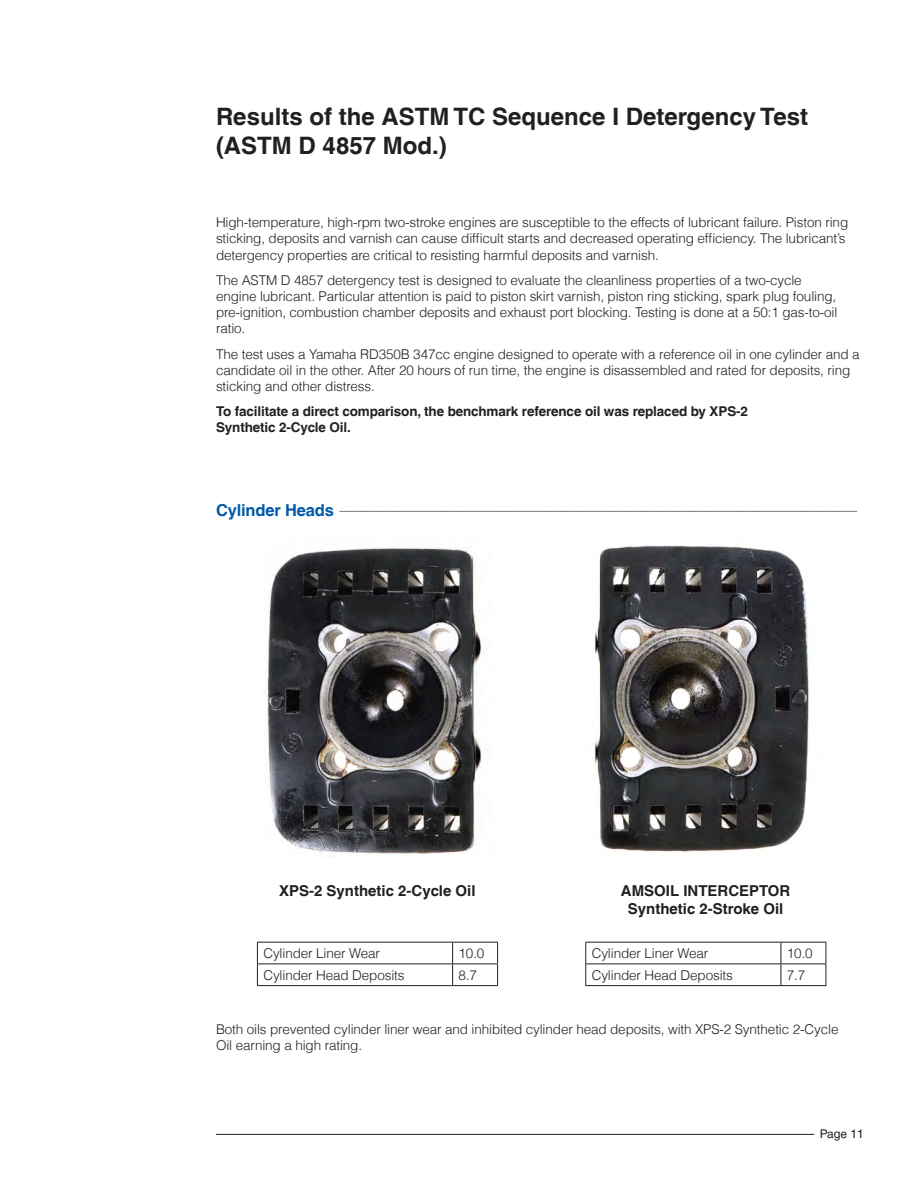
<style>
.page{position:relative;width:918px;height:1188px;background:#fff}
.page>*{position:absolute;margin:0;border:0;box-sizing:border-box;transform-origin:0 0}
.t1{font:700 24px/28.8px "Helvetica LT";color:#231f20}
.t2{font:700 15px/18px "Helvetica LT";color:#231f20}
.t3{font:300 13.5px/16.2px "Helvetica LT";letter-spacing:-.01em;color:#231f20}
.t4{font:700 13.5px/16.2px "Helvetica LT";letter-spacing:-.01em;color:#231f20}
.t5{font:300 12px "Helvetica LT";color:#231f20}
.t6{font:12px "Helvetica LT";color:#231f20}
.s1{font-weight:700;font-size:16.5px;color:#015aaa}
</style>
<div class="page">
<hr style="left:216px;top:1134px;width:598px;height:1px;background:#231f20">
<img style="left:265px;top:547px;width:217px;height:308px">
<img style="left:595px;top:545px;width:214px;height:307px">
<hr style="left:585px;top:942px;width:196px;height:1px;background:#231f20">
<hr style="left:781px;top:942px;width:45px;height:1px;background:#231f20">
<hr style="left:585px;top:964px;width:196px;height:1px;background:#231f20">
<svg style="left:585px;top:943px;width:1px;height:42px"></svg>
<hr style="left:781px;top:964px;width:45px;height:1px;background:#231f20">
<svg style="left:781px;top:943px;width:1px;height:42px"></svg>
<svg style="left:826px;top:943px;width:1px;height:42px"></svg>
<hr style="left:585px;top:985px;width:196px;height:1px;background:#231f20">
<hr style="left:781px;top:985px;width:45px;height:1px;background:#231f20">
<hr style="left:257px;top:942px;width:196px;height:1px;background:#231f20">
<hr style="left:453px;top:942px;width:45px;height:1px;background:#231f20">
<hr style="left:257px;top:964px;width:196px;height:1px;background:#231f20">
<svg style="left:257px;top:943px;width:1px;height:42px"></svg>
<hr style="left:453px;top:964px;width:45px;height:1px;background:#231f20">
<svg style="left:452px;top:943px;width:1px;height:42px"></svg>
<svg style="left:497px;top:943px;width:1px;height:42px"></svg>
<hr style="left:257px;top:985px;width:196px;height:1px;background:#231f20">
<hr style="left:453px;top:985px;width:45px;height:1px;background:#231f20">
<h1 class="t1" style="left:216px;top:102px;width:594px">Results of the ASTM TC Sequence I Detergency Test (ASTM D 4857 Mod.)</h1>
<p class="t3" style="left:216px;top:214px;width:634px">High-temperature, high-rpm two-stroke engines are susceptible to the effects of lubricant failure. Piston ring sticking, deposits and varnish can cause difficult starts and decreased operating efficiency. The lubricant’s detergency properties are critical to resisting harmful deposits and varnish.</p>
<p class="t3" style="left:216px;top:272px;width:623px">The ASTM D 4857 detergency test is designed to evaluate the cleanliness properties of a two-cycle engine lubricant. Particular attention is paid to piston skirt varnish, piston ring sticking, spark plug fouling, pre-ignition, combustion chamber deposits and exhaust port blocking. Testing is done at a 50:1 gas-to-oil ratio.</p>
<p class="t3" style="left:216px;top:346px;width:645px">The test uses a Yamaha RD350B 347cc engine designed to operate with a reference oil in one cylinder and a candidate oil in the other. After 20 hours of run time, the engine is disassembled and rated for deposits, ring sticking and other distress.</p>
<p class="t4" style="left:216px;top:403px;width:534px">To facilitate a direct comparison, the benchmark reference oil was replaced by XPS-2<br>Synthetic 2-Cycle Oil.</p>
<p class="t5" style="left:216px;top:498px;width:643px"><span class="s1">Cylinder Heads</span> ________________________________________________________________________________________</p>
<p class="t2" style="left:279px;top:882px;width:198px">XPS-2 Synthetic 2-Cycle Oil</p>
<p class="t3" style="left:263px;top:945px;width:118px">Cylinder Liner Wear</p>
<p class="t3" style="left:459px;top:945px;width:27px">10.0</p>
<p class="t3" style="left:263px;top:967px;width:143px">Cylinder Head Deposits</p>
<p class="t3" style="left:459px;top:967px;width:20px">8.7</p>
<p class="t2" style="left:621px;top:882px;width:72px">AMSOIL INTE</p>
<p class="t2" style="left:628px;top:882px;width:164px;text-indent:90px">RCE PTOR<br>Synthetic 2-Stroke Oil</p>
<p class="t3" style="left:592px;top:945px;width:118px">Cylinder Liner Wear</p>
<p class="t3" style="left:787px;top:945px;width:27px">10.0</p>
<p class="t3" style="left:592px;top:967px;width:143px">Cylinder Head Deposits</p>
<p class="t3" style="left:787px;top:967px;width:20px">7.7</p>
<p class="t3" style="left:216px;top:1020px;width:624px">Both oils prevented cylinder liner wear and inhibited cylinder head deposits, with XPS-2 Synthetic 2-Cycle<br>Oil earning a high rating.</p>
<p class="t6" style="left:820px;top:1127px;width:46px">Page 11</p>
</div>
